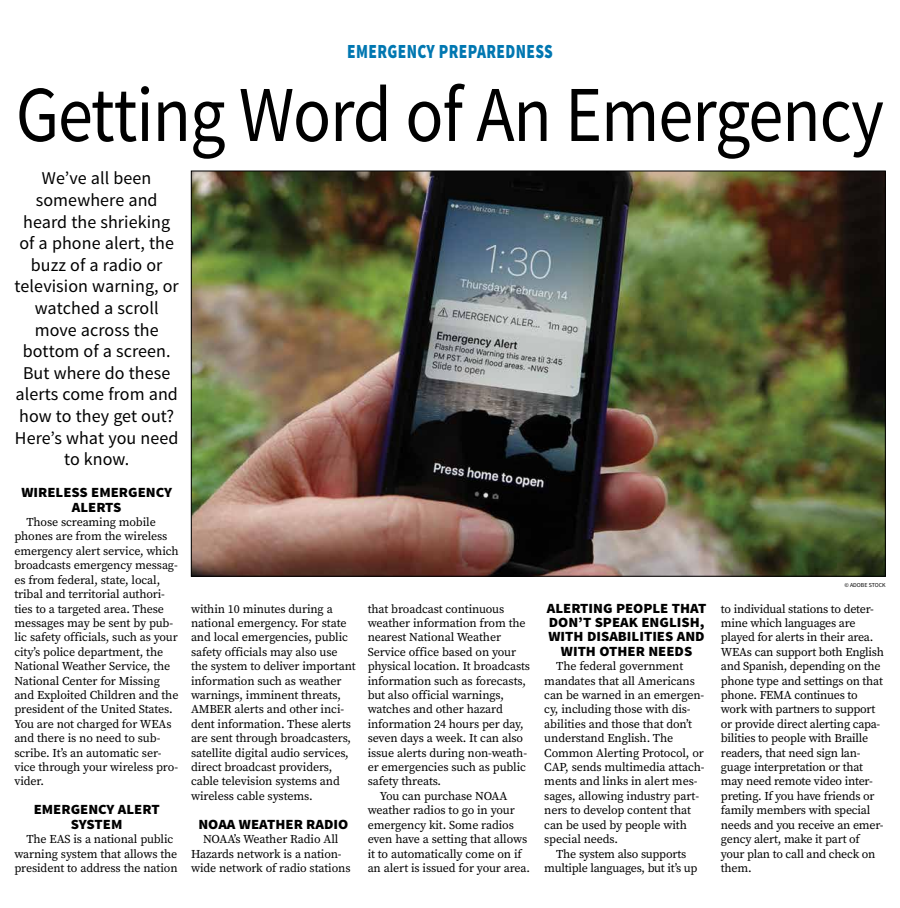
<style>
.page{position:relative;width:900px;height:908px;background:#fff}
.page>*{position:absolute;margin:0;border:0;box-sizing:border-box;transform-origin:0 0}
.t1{font:79.2px "Source Sans Pro";letter-spacing:-.015em;color:#000;scale:.89 1}
.t2{font:900 20px "Source Sans Pro";letter-spacing:.025em;color:#0077b1;scale:.77 1}
.t3{font:18px/21.6px "Source Sans Pro";letter-spacing:.005em;color:#000;text-align:center}
.t4{font:900 14px/14.4px "Source Sans Pro";color:#000;text-align:center;scale:1.05 1}
.t5{font:12px/14.4px "Source Serif Pro";letter-spacing:-.01em;color:#000}
.t6{font:6px "Source Sans Pro";color:#000}
</style>
<div class="page">
<img style="left:193px;top:173px;width:691px;height:401px">
<h2 class="t2" style="left:347px;top:39px;width:269px">EMERGENCY PREPAREDNESS</h2>
<h1 class="t1" style="left:16px;top:65px;width:977px">Getting Word of An Emergency</h1>
<p class="t3" style="left:15px;top:168px;width:166px">We’ve all been somewhere and heard the shrieking of a phone alert, the buzz of a radio or television warning, or watched a scroll move across the bottom of a screen.<br>But where do these alerts come from and how to they get out?<br>Here’s what you need to know.</p>
<p class="t4" style="left:21px;top:486px;width:145px">WIRELESS EMERGENCY<br>ALERTS</p>
<p class="t5" style="left:14px;top:514px;width:166px;text-indent:12px">Those screaming mobile phones are from the wireless emergency alert service, which broadcasts emergency messag&shy;es from federal, state, local, tribal and territorial authori&shy;ties to a targeted area. These messages may be sent by pub&shy;lic safety officials, such as your city’s police department, the<br>National Weather Service, the<br>National Center for Missing and Exploited Children and the president of the United States.<br>You are not charged for WEAs and there is no need to sub&shy;scribe. It’s an automatic ser&shy;vice through your wireless pro&shy;vider.</p>
<p class="t4" style="left:34px;top:802px;width:122px">EMERGENCY ALERT<br>SYSTEM</p>
<p class="t5" style="left:14px;top:831px;width:165px;text-indent:12px">The EAS is a national public warning system that allows the president to address the nation</p>
<p class="t5" style="left:191px;top:601px;width:166px">within 10 minutes during a national emergency. For state and local emergencies, public safety officials may also use the system to deliver important information such as weather warnings, imminent threats,<br>AMBER alerts and other inci&shy;dent information. These alerts are sent through broadcasters, satellite digital audio services, direct broadcast providers, cable television systems and wireless cable systems.</p>
<p class="t4" style="left:198px;top:817px;width:144px">NOAA WEATHER RADIO</p>
<p class="t5" style="left:191px;top:831px;width:161px;text-indent:12px">NOAA’s Weather Radio All<br>Hazards network is a nation&shy;wide network of radio stations</p>
<p class="t5" style="left:368px;top:601px;width:138px">that broadcast continuous</p>
<p class="t5" style="left:368px;top:615px;width:159px">weather information from the</p>
<p class="t5" style="left:368px;top:630px;width:135px">nearest National Weather</p>
<p class="t5" style="left:368px;top:644px;width:150px">Service office based on your</p>
<p class="t5" style="left:368px;top:658px;width:164px">physical location. It broadcasts</p>
<p class="t5" style="left:368px;top:673px;width:160px">information such as forecasts,</p>
<p class="t5" style="left:368px;top:687px;width:138px">but also official warnings,</p>
<p class="t5" style="left:368px;top:702px;width:137px">watches and other hazard</p>
<p class="t5" style="left:368px;top:716px;width:158px">information 24 hours per day,</p>
<p class="t5" style="left:368px;top:730px;width:157px">seven days a week. It can also</p>
<p class="t5" style="left:368px;top:745px;width:161px">issue alerts during non-weath-</p>
<p class="t5" style="left:368px;top:759px;width:160px">er emergencies such as public</p>
<p class="t5" style="left:368px;top:774px;width:75px">safety threats.</p>
<p class="t5" style="left:380px;top:788px;width:129px">You can purchase NOAA</p>
<p class="t5" style="left:368px;top:802px;width:149px">weather radios to go in your</p>
<p class="t5" style="left:368px;top:817px;width:148px">emergency kit. Some radios</p>
<p class="t5" style="left:368px;top:831px;width:161px">even have a setting that allows</p>
<p class="t5" style="left:368px;top:846px;width:156px">it to automatically come on if</p>
<p class="t5" style="left:368px;top:860px;width:164px">an alert is issued for your area.</p>
<p class="t4" style="left:547px;top:601px;width:154px">ALERTING PEOPLE THAT<br>DON’T SPEAK ENGLISH,<br>WITH DISABILITIES AND<br>WITH OTHER NEEDS</p>
<p class="t5" style="left:556px;top:658px;width:128px">The federal government</p>
<p class="t5" style="left:544px;top:673px;width:152px">mandates that all Americans</p>
<p class="t5" style="left:544px;top:687px;width:162px">can be warned in an emergen-</p>
<p class="t5" style="left:544px;top:702px;width:148px">cy, including those with dis-</p>
<p class="t5" style="left:544px;top:716px;width:149px">abilities and those that don’t</p>
<p class="t5" style="left:544px;top:730px;width:130px">understand English. The</p>
<p class="t5" style="left:544px;top:745px;width:161px">Common Alerting Protocol, or</p>
<p class="t5" style="left:544px;top:759px;width:162px">CAP, sends multimedia attach-</p>
<p class="t5" style="left:544px;top:774px;width:155px">ments and links in alert mes-</p>
<p class="t5" style="left:544px;top:788px;width:156px">sages, allowing industry part-</p>
<p class="t5" style="left:544px;top:802px;width:148px">ners to develop content that</p>
<p class="t5" style="left:544px;top:817px;width:144px">can be used by people with</p>
<p class="t5" style="left:544px;top:831px;width:75px">special needs.</p>
<p class="t5" style="left:556px;top:846px;width:131px">The system also supports</p>
<p class="t5" style="left:544px;top:860px;width:155px">multiple languages, but it’s up</p>
<p class="t6" style="left:844px;top:581px;width:43px">© ADOBE STOCK</p>
<p class="t5" style="left:721px;top:601px;width:165px">to individual stations to deter&shy;mine which languages are played for alerts in their area.<br>WEAs can support both English and Spanish, depending on the phone type and settings on that phone. FEMA continues to work with partners to support or provide direct alerting capa&shy;bilities to people with Braille readers, that need sign lan&shy;guage interpretation or that may need remote video inter&shy;preting. If you have friends or family members with special needs and you receive an emer&shy;gency alert, make it part of your plan to call and check on them.</p>
</div>
